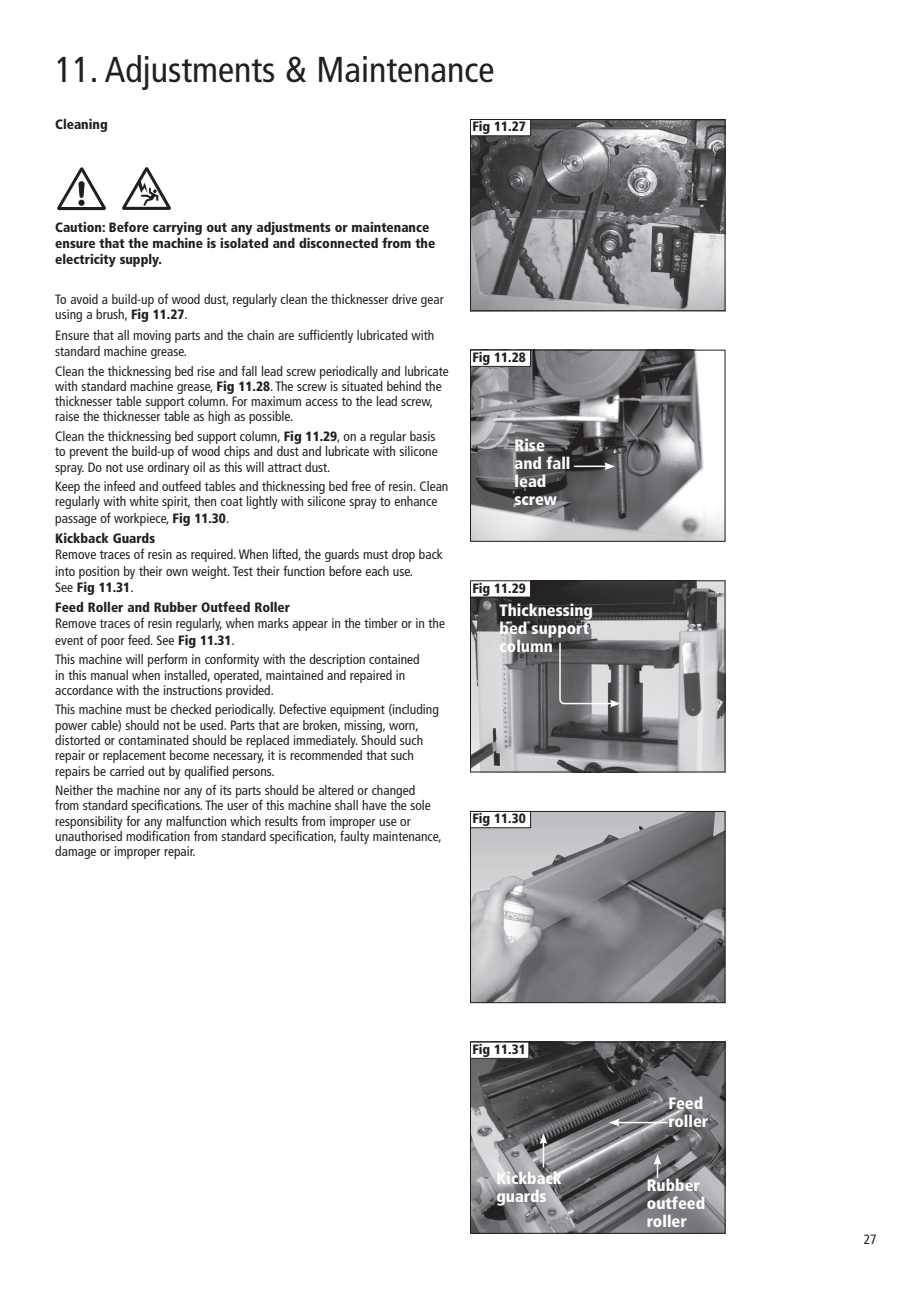
<style>
.page{position:relative;width:919px;height:1289px;background:#fff}
.page>*{position:absolute;margin:0;border:0;box-sizing:border-box;transform-origin:0 0}
.t1{font:condensed 36px "Frutiger";color:#231f20}
.t2{font:900 condensed 16.5px/18px "Frutiger";color:#fff}
.t3{font:800 13.65px "Times";color:#231f20}
.t4{font:condensed 13.5px/15.3px "Frutiger";color:#231f20}
.t5{font:900 condensed 13.5px/16.2px "Frutiger";color:#231f20}
.s1{font-weight:900}
</style>
<div class="page">
<svg style="left:57px;top:167px;width:49px;height:43px"></svg>
<svg style="left:122px;top:167px;width:49px;height:43px"></svg>
<img style="left:472px;top:121px;width:251px;height:188px">
<div style="left:470px;top:119px;width:255px;height:192px;border:1px solid #231f20"></div>
<div style="left:470px;top:119px;width:60px;height:17px;background:#fff"></div>
<div style="left:470px;top:119px;width:61px;height:17px;border:1px solid #231f20"></div>
<img style="left:472px;top:813px;width:251px;height:188px">
<div style="left:470px;top:811px;width:255px;height:192px;border:1px solid #231f20"></div>
<div style="left:470px;top:811px;width:60px;height:16px;background:#fff"></div>
<div style="left:470px;top:811px;width:61px;height:17px;border:1px solid #231f20"></div>
<img style="left:472px;top:352px;width:251px;height:187px">
<div style="left:470px;top:350px;width:255px;height:191px;border:1px solid #231f20"></div>
<div style="left:470px;top:350px;width:60px;height:16px;background:#fff"></div>
<div style="left:470px;top:350px;width:61px;height:17px;border:1px solid #231f20"></div>
<hr style="left:574px;top:465px;width:32px;height:2px;background:#fff">
<svg style="left:604px;top:462px;width:11px;height:8px"></svg>
<img style="left:472px;top:582px;width:251px;height:188px">
<div style="left:470px;top:580px;width:255px;height:192px;border:1px solid #231f20"></div>
<div style="left:470px;top:581px;width:60px;height:16px;background:#fff"></div>
<svg style="left:558px;top:641px;width:62px;height:66px;background:#7b7b7e"></svg>
<img style="left:472px;top:1043px;width:251px;height:188px">
<div style="left:470px;top:1041px;width:255px;height:192px;border:1px solid #231f20"></div>
<div style="left:470px;top:1042px;width:59px;height:16px;background:#fff"></div>
<div style="left:470px;top:1041px;width:59px;height:17px;border:1px solid #231f20"></div>
<hr style="left:617px;top:1121px;width:50px;height:2px;background:#fff">
<svg style="left:609px;top:1118px;width:10px;height:8px"></svg>
<hr style="left:542px;top:1141px;width:2px;height:26px;background:#fff">
<svg style="left:539px;top:1133px;width:8px;height:10px"></svg>
<svg style="left:653px;top:1154px;width:8px;height:23px"></svg>
<h1 class="t1" style="left:55px;top:49px;width:441px">11. Adjustments &amp; Maintenance</h1>
<p class="t5" style="left:55px;top:116px;width:54px">Cleaning</p>
<p class="t5" style="left:472px;top:119px;width:55px">Fig 11.27</p>
<p class="t5" style="left:55px;top:219px;width:381px">Caution: Before carrying out any adjustments or maintenance ensure that the machine is isolated and disconnected from the electricity supply.</p>
<p class="t4" style="left:55px;top:292px;width:390px">To avoid a build-up of wood dust, regularly clean the thicknesser drive gear using a brush, <span class="s1">Fig 11.27</span>.</p>
<p class="t4" style="left:55px;top:327px;width:380px;line-height:16.2px">Ensure that all moving parts and the chain are sufficiently lubricated with standard machine grease.</p>
<p class="t4" style="left:55px;top:363px;width:395px">Clean the thicknessing bed rise and fall lead screw periodically and lubricate with standard machine grease, <span class="s1">Fig 11.28</span>. The screw is situated behind the thicknesser table support column. For maximum access to the lead screw, raise the thicknesser table as high as possible.</p>
<p class="t4" style="left:55px;top:429px;width:384px">Clean the thicknessing bed support column, <span class="s1">Fig 11.29</span>, on a regular basis to prevent the build-up of wood chips and dust and lubricate with silicone spray. Do not use ordinary oil as this will attract dust.</p>
<p class="t4" style="left:55px;top:478px;width:394px;line-height:15.8px">Keep the infeed and outfeed tables and thicknessing bed free of resin. Clean regularly with white spirit, then coat lightly with silicone spray to enhance passage of workpiece, <span class="s1">Fig 11.30</span>.</p>
<p class="t5" style="left:55px;top:530px;width:101px">Kickback Guards</p>
<p class="t4" style="left:55px;top:546px;width:389px;line-height:16.2px">Remove traces of resin as required. When lifted, the guards must drop back into position by their own weight. Test their function before each use.<br>See <span class="s1">Fig 11.31</span>.</p>
<p class="t5" style="left:55px;top:599px;width:236px">Feed Roller and Rubber Outfeed Roller</p>
<p class="t4" style="left:55px;top:615px;width:391px;line-height:16.2px">Remove traces of resin regularly, when marks appear in the timber or in the event of poor feed. See <span class="s1">Fig 11.31</span>.</p>
<p class="t4" style="left:55px;top:652px;width:366px">This machine will perform in conformity with the description contained in this manual when installed, operated, maintained and repaired in accordance with the instructions provided.</p>
<p class="t4" style="left:55px;top:702px;width:385px">This machine must be checked periodically. Defective equipment (including power cable) should not be used. Parts that are broken, missing, worn, distorted or contaminated should be replaced immediately. Should such repair or replacement become necessary, it is recommended that such repairs be carried out by qualified persons.</p>
<p class="t4" style="left:55px;top:782px;width:388px">Neither the machine nor any of its parts should be altered or changed from standard specifications. The user of this machine shall have the sole responsibility for any malfunction which results from improper use or unauthorised modification from standard specification, faulty maintenance, damage or improper repair.</p>
<p class="t3" style="left:196px;top:281px;width:6px">i</p>
<p class="t3" style="left:315px;top:281px;width:6px">i</p>
<p class="t5" style="left:472px;top:349px;width:55px">Fig 11.28</p>
<p class="t2" style="left:514px;top:436px;width:57px">Rise and fall lead screw</p>
<p class="t5" style="left:472px;top:580px;width:55px">Fig 11.29</p>
<p class="t2" style="left:499px;top:601px;width:95px">Thicknessing bed support column</p>
<p class="t5" style="left:472px;top:810px;width:55px">Fig 11.30</p>
<p class="t5" style="left:472px;top:1041px;width:55px">Fig 11.31</p>
<p class="t2" style="left:496px;top:1168px;width:67px">Kickback guards</p>
<p class="t2" style="left:668px;top:1094px;width:42px">Feed roller</p>
<p class="t2" style="left:646px;top:1176px;width:60px">Rubber outfeed roller</p>
<p class="t4" style="left:863px;top:1231px;width:14px">27</p>
</div>
